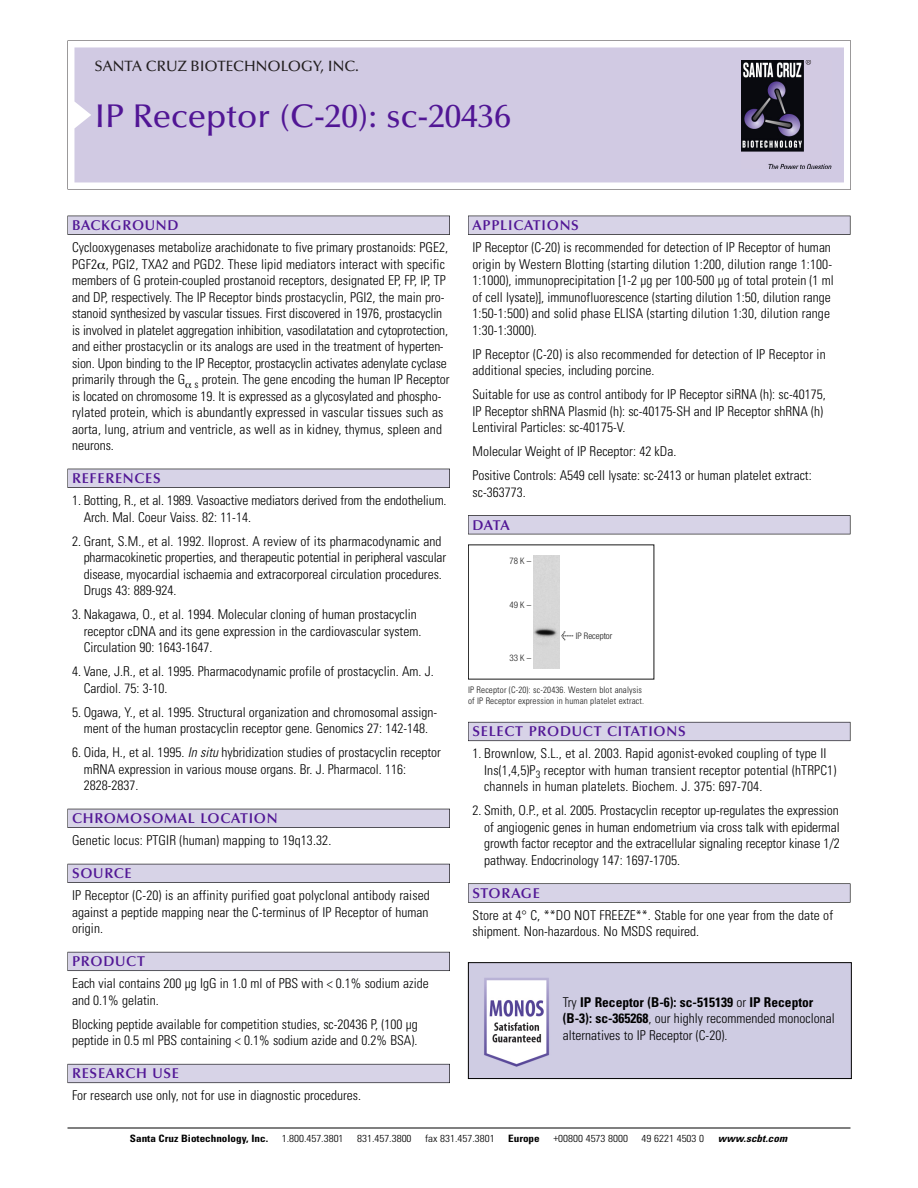
<style>
.page{position:relative;width:918px;height:1188px;background:#fff}
.page>*{position:absolute;margin:0;border:0;box-sizing:border-box;transform-origin:0 0}
.t1{font:500 33px "Optima";color:#511695}
.t2{font:500 15px "Optima";color:#231f20}
.t3{font:600 14.25px "Optima";letter-spacing:.05em;color:#511695}
.t4{font:300 condensed 13.5px/16.5px "Univers";color:#000}
.t5{font:300 condensed 10.2px "Univers";color:#000;scale:1.1 1}
.t6{font:700 condensed 10.2px "Univers";color:#000;scale:1.1 1}
.t7{font:italic 700 condensed 10.2px "Univers";letter-spacing:.005em;color:#000;scale:1.1 1}
.t8{font:9px/10.5px "Univers Condensed Light+UGLYTY";letter-spacing:.015em;color:#191919}
.t9{font:9px "Helvetica Neue Light Cond+OFLCJQ";color:#191919}
.s1{font-style:italic}
.s2{font-family:"Meta Plus Book Roman+YOVNMU";font-size:10.5px}
.s3{font-weight:700}
</style>
<div class="page">
<svg style="left:68px;top:40px;width:783px;height:149px"></svg>
<div style="left:74px;top:47px;width:770px;height:135px;background:#d1cae3"></div>
<img style="left:741px;top:60px;width:90px;height:108px">
<div style="left:68px;top:216px;width:382px;height:19px;background:#525155"></div>
<div style="left:68px;top:216px;width:381px;height:18px;background:#d7d3e7"></div>
<div style="left:68px;top:469px;width:382px;height:19px;background:#515055"></div>
<div style="left:68px;top:469px;width:381px;height:18px;background:#d7d3e7"></div>
<div style="left:68px;top:809px;width:382px;height:19px;background:#525158"></div>
<div style="left:68px;top:809px;width:381px;height:18px;background:#d7d3e7"></div>
<div style="left:68px;top:864px;width:382px;height:19px;background:#54535a"></div>
<div style="left:68px;top:864px;width:381px;height:18px;background:#d7d3e7"></div>
<div style="left:68px;top:952px;width:382px;height:19px;background:#5b5a62"></div>
<div style="left:68px;top:952px;width:381px;height:18px;background:#d7d3e7"></div>
<div style="left:68px;top:1064px;width:382px;height:19px;background:#66646e"></div>
<div style="left:68px;top:1064px;width:381px;height:18px;background:#d7d3e7"></div>
<div style="left:468px;top:216px;width:382px;height:19px;background:#525155"></div>
<div style="left:468px;top:216px;width:382px;height:18px;background:#d7d3e7"></div>
<div style="left:468px;top:515px;width:382px;height:19px;background:#525155"></div>
<div style="left:468px;top:516px;width:382px;height:18px;background:#d7d3e7"></div>
<div style="left:468px;top:722px;width:382px;height:19px;background:#66646e"></div>
<div style="left:468px;top:722px;width:382px;height:18px;background:#d7d3e7"></div>
<div style="left:468px;top:883px;width:382px;height:20px;background:#666"></div>
<div style="left:468px;top:884px;width:382px;height:18px;background:#d7d3e7"></div>
<hr style="left:68px;top:1128px;width:782px;height:1px;background:#000">
<div style="left:533px;top:556px;width:26px;height:112px;background:#d7d7d7"></div>
<img style="left:470px;top:964px;width:380px;height:113px">
<div style="left:468px;top:962px;width:384px;height:117px;border:1px solid #000"></div>
<p class="t2" style="left:94px;top:61px;width:266px">SANTA CRUZ BIOTECHNOLOGY, INC.</p>
<h1 class="t1" style="left:94px;top:103px;width:418px">IP Receptor (C-20): sc-20436</h1>
<p class="t3" style="left:72px;top:219px;width:108px">BACKGROUND</p>
<p class="t4" style="left:72px;top:240px;width:379px">Cyclooxygenases metabolize arachidonate to five primary prostanoids: PGE2, PGF2 , PGI2, TXA2 and PGD2. These lipid mediators interact with specific members of G protein-coupled prostanoid receptors, designated EP, FP, IP, TP and DP, respectively. The IP Receptor binds prostacyclin, PGI2, the main pro&shy;stanoid synthesized by vascular tissues. First discovered in 1976, prostacyclin is involved in platelet aggregation inhibition, vasodilatation and cytoprotection, and either prostacyclin or its analogs are used in the treatment of hyperten&shy;sion. Upon binding to the IP Receptor, prostacyclin activates adenylate cyclase primarily through the G <sub>s</sub> protein. The gene encoding the human IP Receptor is located on chromosome 19. It is expressed as a glycosylated and phospho&shy;rylated protein, which is abundantly expressed in vascular tissues such as aorta, lung, atrium and ventricle, as well as in kidney, thymus, spleen and neurons.</p>
<p class="t3" style="left:72px;top:473px;width:90px">REFERENCES</p>
<p class="t4" style="left:84px;top:493px;width:364px;text-indent:-12px">1. Botting, R., et al. 1989. Vasoactive mediators derived from the endothelium.<br>Arch. Mal. Coeur Vaiss. 82: 11-14.</p>
<p class="t4" style="left:84px;top:534px;width:364px;text-indent:-12px">2. Grant, S.M., et al. 1992. Iloprost. A review of its pharmacodynamic and pharmacokinetic properties, and therapeutic potential in peripheral vascular disease, myocardial ischaemia and extracorporeal circulation procedures.<br>Drugs 43: 889-924.</p>
<p class="t4" style="left:84px;top:607px;width:339px;text-indent:-12px">3. Nakagawa, O., et al. 1994. Molecular cloning of human prostacyclin receptor cDNA and its gene expression in the cardiovascular system.<br>Circulation 90: 1643-1647.</p>
<p class="t4" style="left:84px;top:664px;width:352px;text-indent:-12px">4. Vane, J.R., et al. 1995. Pharmacodynamic profile of prostacyclin. Am. J.<br>Cardiol. 75: 3-10.</p>
<p class="t4" style="left:72px;top:705px;width:367px;text-align:center">5. Ogawa, Y., et al. 1995. Structural organization and chromosomal assign&shy;ment of the human prostacyclin receptor gene. Genomics 27: 142-148.</p>
<p class="t4" style="left:84px;top:745px;width:359px;text-indent:-12px">6. Oida, H., et al. 1995. <span class="s1">In situ</span> hybridization studies of prostacyclin receptor mRNA expression in various mouse organs. Br. J. Pharmacol. 116:<br>2828-2837.</p>
<p class="t3" style="left:72px;top:813px;width:207px">CHROMOSOMAL LOCATION</p>
<p class="t4" style="left:72px;top:833px;width:261px">Genetic locus: PTGIR (human) mapping to 19q13.32.</p>
<p class="t3" style="left:72px;top:868px;width:61px">SOURCE</p>
<p class="t4" style="left:72px;top:888px;width:359px;text-align:justify">IP Receptor (C-20) is an affinity purified goat polyclonal antibody raised against a peptide mapping near the C-terminus of IP Receptor of human origin.</p>
<p class="t3" style="left:72px;top:956px;width:74px">PRODUCT</p>
<p class="t4" style="left:72px;top:976px;width:358px">Each vial contains 200 µg IgG in 1.0 ml of PBS with &lt; 0.1% sodium azide and 0.1% gelatin.</p>
<p class="t4" style="left:72px;top:1017px;width:347px">Blocking peptide available for competition studies, sc-20436 P, (100 µg peptide in 0.5 ml PBS containing &lt; 0.1% sodium azide and 0.2% BSA).</p>
<p class="t3" style="left:72px;top:1068px;width:109px">RESEARCH USE</p>
<p class="t4" style="left:72px;top:1088px;width:290px">For research use only, not for use in diagnostic procedures.</p>
<p class="t3" style="left:473px;top:219px;width:108px">APPLICATIONS</p>
<p class="t4" style="left:473px;top:240px;width:363px">IP Receptor (C-20) is recommended for detection of IP Receptor of human origin by Western Blotting (starting dilution 1:200, dilution range 1:100- 1:1000), immunoprecipitation [1-2 µg per 100-500 µg of total protein (1 ml of cell lysate)], immunofluorescence (starting dilution 1:50, dilution range 1:50-1:500) and solid phase ELISA (starting dilution 1:30, dilution range 1:30-1:3000).</p>
<p class="t4" style="left:473px;top:347px;width:355px">IP Receptor (C-20) is also recommended for detection of IP Receptor in additional species, including porcine.</p>
<p class="t4" style="left:473px;top:387px;width:355px">Suitable for use as control antibody for IP Receptor siRNA (h): sc-40175,<br>IP Receptor shRNA Plasmid (h): sc-40175-SH and IP Receptor shRNA (h)<br>Lentiviral Particles: sc-40175-V.</p>
<p class="t4" style="left:473px;top:440px;width:341px;line-height:24px">Molecular Weight of IP Receptor: 42 kDa.<br>Positive Controls: A549 cell lysate: sc-2413 or human platelet extract:</p>
<p class="t4" style="left:473px;top:485px;width:55px">sc-363773.</p>
<p class="t3" style="left:473px;top:519px;width:39px">DATA</p>
<p class="t9" style="left:509px;top:558px;width:23px">78K–</p>
<p class="t9" style="left:509px;top:601px;width:23px">49K–</p>
<p class="t9" style="left:509px;top:654px;width:23px">33K–</p>
<p class="t9" style="left:561px;top:632px;width:53px"><span class="s2">&lt;</span> IP Receptor</p>
<p class="t8" style="left:468px;top:686px;width:178px">IP Receptor (C-20): sc-20436. Western blot analysis of IP Receptor expression in human platelet extract.</p>
<p class="t3" style="left:473px;top:726px;width:215px">SELECT PRODUCT CITATIONS</p>
<p class="t4" style="left:484px;top:746px;width:354px;text-indent:-12px">1. Brownlow, S.L., et al. 2003. Rapid agonist-evoked coupling of type II<br>Ins(1,4,5)P<sub>3</sub> receptor with human transient receptor potential (hTRPC1) channels in human platelets. Biochem. J. 375: 697-704.</p>
<p class="t4" style="left:484px;top:803px;width:357px;text-align:justify;text-indent:-12px">2. Smith, O.P., et al. 2005. Prostacyclin receptor up-regulates the expression of angiogenic genes in human endometrium via cross talk with epidermal growth factor receptor and the extracellular signaling receptor kinase 1/2 pathway. Endocrinology 147: 1697-1705.</p>
<p class="t3" style="left:473px;top:887px;width:69px">STORAGE</p>
<p class="t4" style="left:473px;top:908px;width:362px">Store at 4° C, **DO NOT FREEZE**. Stable for one year from the date of shipment. Non-hazardous. No MSDS required.</p>
<p class="t4" style="left:563px;top:995px;width:273px">Try <span class="s3">IP Receptor (B-6): sc-515139</span> or <span class="s3">IP Receptor (B-3): sc-365268</span>, our highly recommended monoclonal alternatives to IP Receptor (C-20).</p>
<p class="t6" style="left:130px;top:1135px;width:127px">Santa Cruz Biotechnology, Inc.</p>
<p class="t5" style="left:282px;top:1135px;width:58px">1.800.457.3801</p>
<p class="t5" style="left:357px;top:1135px;width:51px">831.457.3800</p>
<p class="t5" style="left:425px;top:1135px;width:65px">fax 831.457.3801</p>
<p class="t6" style="left:508px;top:1135px;width:30px">Europe</p>
<p class="t5" style="left:553px;top:1135px;width:69px">+00800 4573 8000</p>
<p class="t5" style="left:642px;top:1135px;width:58px">49 6221 4503 0</p>
<p class="t7" style="left:718px;top:1135px;width:64px">www.scbt.com</p>
</div>
